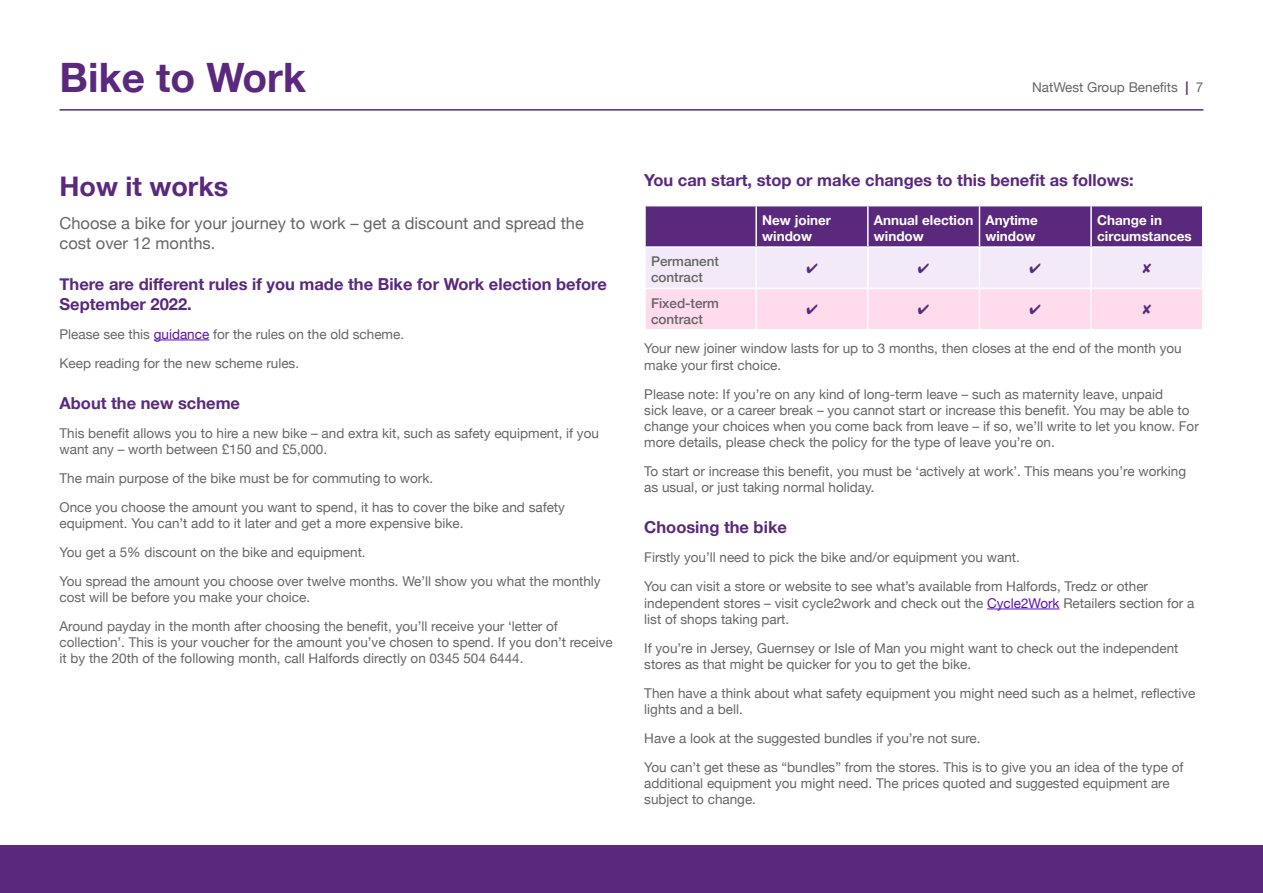
<style>
.page{position:relative;width:1263px;height:893px;background:#fff}
.page>*{position:absolute;margin:0;border:0;box-sizing:border-box;transform-origin:0 0}
.t1{font:700 40.5px "Helvetica Neue";color:#5a287d}
.t2{font:700 27px "Helvetica Neue";color:#5a287d}
.t3{font:700 16.5px/19.8px "Helvetica Neue";color:#5a287d}
.t4{font:16.5px/19.8px "Helvetica Neue";color:#666}
.t5{font:13.5px/16.2px "Helvetica Neue";color:#666}
.t6{font:700 13.5px/16.2px "Helvetica Neue";color:#fff}
.t7{font:500 13.5px/16.2px "Helvetica Neue";color:#666}
.s1{color:#5e10b1}
.s2{font-weight:700;color:#5a287d}
</style>
<div class="page">
<hr style="left:154px;top:340px;width:55px;height:1px;background:#5e10b1">
<hr style="left:987px;top:609px;width:72px;height:1px;background:#5e10b1">
<div style="left:0;top:845px;width:1263px;height:48px;background:#5a287d"></div>
<hr style="left:60px;top:109px;width:1143px;height:2px;background:#5a287d">
<svg style="left:645px;top:206px;width:558px;height:123px;background:#c6a8cd"></svg>
<h1 class="t1" style="left:60px;top:46px;width:248px">Bike to Work</h1>
<h2 class="t2" style="left:60px;top:166px;width:170px">How it works</h2>
<p class="t4" style="left:60px;top:214px;width:526px">Choose a bike for your journey to work – get a discount and spread the cost over 12 months.</p>
<p class="t3" style="left:60px;top:274px;width:549px">There are different rules if you made the Bike for Work election before<br>September 2022.</p>
<p class="t5" style="left:60px;top:320px;width:346px;line-height:29px">Please see this <span class="s1">guidance</span> for the rules on the old scheme.<br>Keep reading for the new scheme rules.</p>
<p class="t3" style="left:60px;top:393px;width:182px">About the new scheme</p>
<p class="t5" style="left:60px;top:425px;width:541px">This benefit allows you to hire a new bike – and extra kit, such as safety equipment, if you want any – worth between £150 and £5,000.</p>
<p class="t5" style="left:60px;top:464px;width:507px;line-height:29px">The main purpose of the bike must be for commuting to work.<br>Once you choose the amount you want to spend, it has to cover the bike and safety</p>
<p class="t5" style="left:60px;top:509px;width:543px;line-height:29px">equipment. You can’t add to it later and get a more expensive bike.<br>You get a 5% discount on the bike and equipment.<br>You spread the amount you choose over twelve months. We’ll show you what the monthly</p>
<p class="t5" style="left:60px;top:583px;width:500px;line-height:29px">cost will be before you make your choice.<br>Around payday in the month after choosing the benefit, you’ll receive your ‘letter of</p>
<p class="t5" style="left:60px;top:635px;width:555px">collection’. This is your voucher for the amount you’ve chosen to spend. If you don’t receive it by the 20th of the following month, call Halfords directly on 0345 504 6444.</p>
<p class="t5" style="left:1032px;top:80px;width:173px">NatWest Group Benefits <span class="s2">|</span> 7</p>
<p class="t3" style="left:644px;top:171px;width:491px">You can start, stop or make changes to this benefit as follows:</p>
<p class="t6" style="left:762px;top:212px;width:70px">New joiner window</p>
<p class="t6" style="left:874px;top:212px;width:101px">Annual election window</p>
<p class="t6" style="left:985px;top:212px;width:54px">Anytime window</p>
<p class="t6" style="left:1097px;top:212px;width:96px">Change in circumstances</p>
<p class="t7" style="left:651px;top:252px;width:70px">Permanent contract</p>
<p class="t7" style="left:651px;top:294px;width:70px">Fixed-term contract</p>
<p class="t5" style="left:644px;top:341px;width:539px">Your new joiner window lasts for up to 3 months, then closes at the end of the month you make your first choice.</p>
<p class="t5" style="left:644px;top:386px;width:556px">Please note: If you’re on any kind of long-term leave – such as maternity leave, unpaid<br>sick leave, or a career break – you cannot start or increase this benefit. You may be able to change your choices when you come back from leave – if so, we’ll write to let you know. For more details, please check the policy for the type of leave you’re on.</p>
<p class="t5" style="left:644px;top:464px;width:543px">To start or increase this benefit, you must be ‘actively at work’. This means you’re working as usual, or just taking normal holiday.</p>
<p class="t3" style="left:644px;top:518px;width:144px">Choosing the bike</p>
<p class="t5" style="left:644px;top:544px;width:505px;line-height:29px">Firstly you’ll need to pick the bike and/or equipment you want.<br>You can visit a store or website to see what’s available from Halfords, Tredz or other</p>
<p class="t5" style="left:644px;top:595px;width:552px">independent stores – visit cycle2work and check out the <span class="s1">Cycle2Work</span> Retailers section for a list of shops taking part.</p>
<p class="t5" style="left:644px;top:641px;width:536px">If you’re in Jersey, Guernsey or Isle of Man you might want to check out the independent stores as that might be quicker for you to get the bike.</p>
<p class="t5" style="left:644px;top:686px;width:553px">Then have a think about what safety equipment you might need such as a helmet, reflective lights and a bell.</p>
<p class="t5" style="left:644px;top:725px;width:541px;line-height:29px">Have a look at the suggested bundles if you’re not sure.<br>You can’t get these as “bundles” from the stores. This is to give you an idea of the type of</p>
<p class="t5" style="left:644px;top:776px;width:527px">additional equipment you might need. The prices quoted and suggested equipment are subject to change.</p>
</div>
